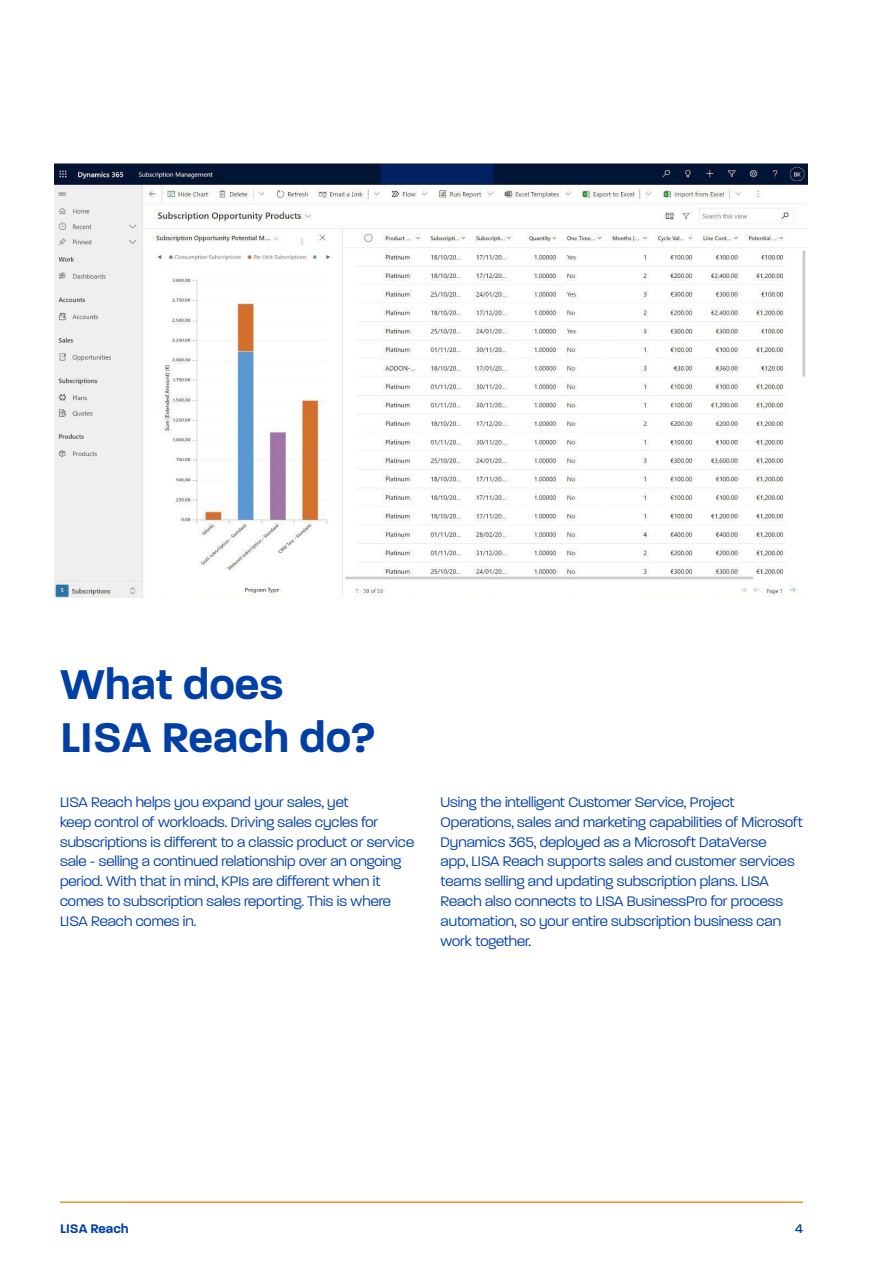
<style>
.page{position:relative;width:893px;height:1263px;background:#fff}
.page>*{position:absolute;margin:0;border:0;box-sizing:border-box;transform-origin:0 0}
.t1{font:600 45px/52.8px "Paralucent";color:#003fa6}
.t2{font:300 15px/19.8px "Paralucent";color:#003fa6}
.t3{font:600 13.5px "Paralucent";color:#003fa6}
.t4{font:500 13.5px "Paralucent";color:#003fa6}
</style>
<div class="page">
<img style="left:55px;top:164px;width:753px;height:434px">
<hr style="left:60px;top:1201px;width:743px;height:2px;background:#f5941c">
<h1 class="t1" style="left:60px;top:658px;width:317px">What does<br>LISA Reach do?</h1>
<p class="t2" style="left:60px;top:792px;width:356px">LISA Reach helps you expand your sales, yet<br>keep control of workloads. Driving sales cycles for subscriptions is different to a classic product or service sale - selling a continued relationship over an ongoing period. With that in mind, KPIs are different when it comes to subscription sales reporting. This is where LISA Reach comes in.</p>
<p class="t2" style="left:440px;top:792px;width:364px">Using the intelligent Customer Service, Project Operations, sales and marketing capabilities of Microsoft Dynamics 365, deployed as a Microsoft DataVerse<br>app, LISA Reach supports sales and customer services teams selling and updating subscription plans. LISA Reach also connects to LISA BusinessPro for process automation, so your entire subscription business can work together.</p>
<p class="t3" style="left:60px;top:1220px;width:70px">LISA Reach</p>
<p class="t4" style="left:795px;top:1220px;width:9px">4</p>
</div>
